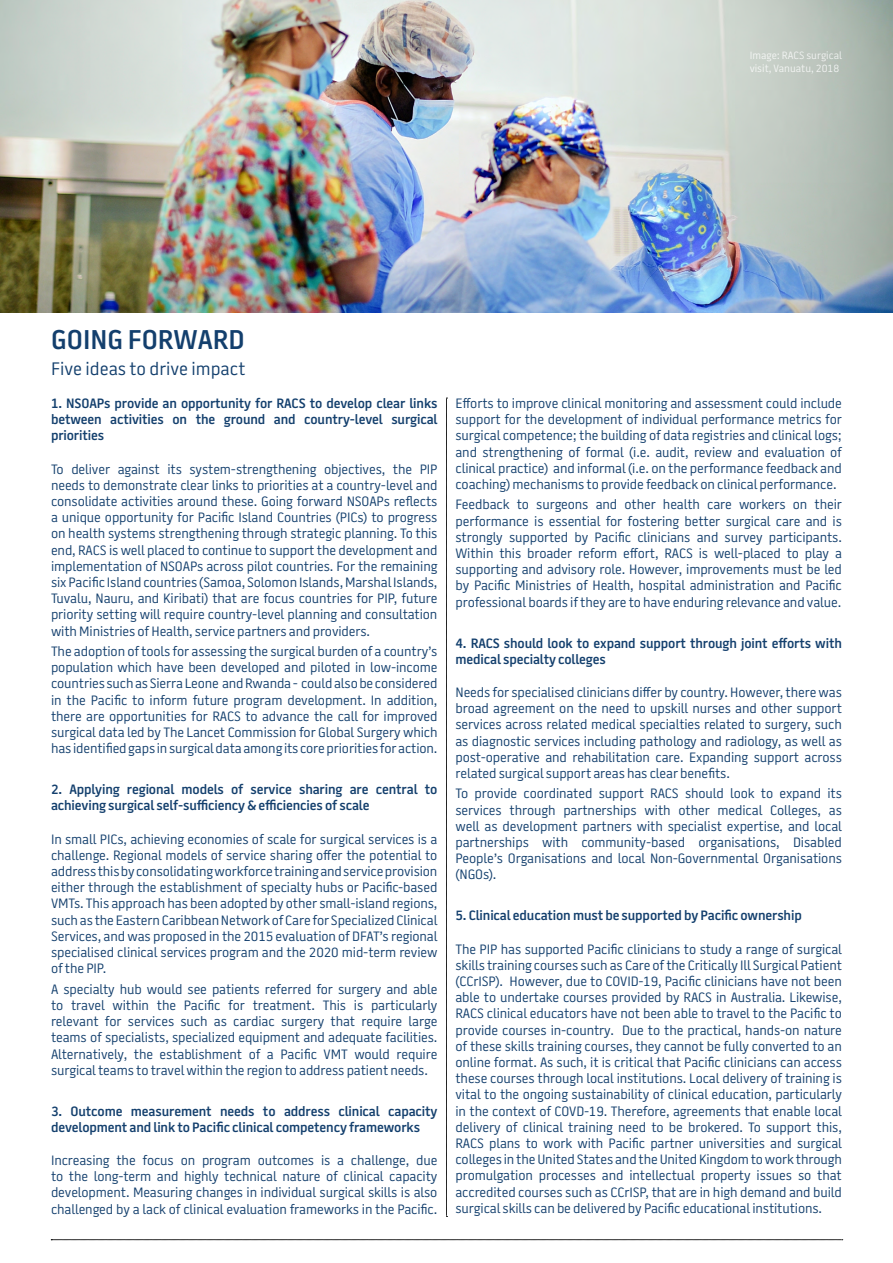
<style>
.page{position:relative;width:893px;height:1263px;background:#fff}
.page>*{position:absolute;margin:0;border:0;box-sizing:border-box;transform-origin:0 0}
.t1{font:600 27px "Battersea SANS";color:#133f6d}
.t2{font:18px "Battersea SANS";color:#133f6d}
.t3{font:13.5px/16.2px "Battersea SANS";letter-spacing:-.01em;color:#133f6d;text-align:justify}
.t4{font:600 13.5px/16.2px "Battersea SANS";letter-spacing:-.01em;color:#133f6d}
.t5{font:10.5px/12.6px "Battersea SANS";color:#fff}
</style>
<div class="page">
<img style="left:0;top:0;width:893px;height:312px">
<svg style="left:446px;top:398px;width:1px;height:819px"></svg>
<svg style="left:51px;top:1239px;width:792px;height:1px"></svg>
<p class="t5" style="left:750px;top:49px;width:94px">Image: RACS surgical visit, Vanuatu, 2018</p>
<h1 class="t1" style="left:51px;top:321px;width:195px">GOING FORWARD</h1>
<h2 class="t2" style="left:51px;top:357px;width:196px">Five ideas to drive impact</h2>
<p class="t4" style="left:51px;top:395px;width:388px;text-align:justify">1. NSOAPs provide an opportunity for RACS to develop clear links between activities on the ground and country-level surgical priorities</p>
<p class="t3" style="left:51px;top:461px;width:388px">To deliver against its system-strengthening objectives, the PIP needs to demonstrate clear links to priorities at a country-level and consolidate activities around these. Going forward NSOAPs reflects a unique opportunity for Pacific Island Countries (PICs) to progress on health systems strengthening through strategic planning. To this end, RACS is well placed to continue to support the development and implementation of NSOAPs across pilot countries. For the remaining six Pacific Island countries (Samoa, Solomon Islands, Marshal Islands, Tuvalu, Nauru, and Kiribati) that are focus countries for PIP, future priority setting will require country-level planning and consultation with Ministries of Health, service partners and providers.</p>
<p class="t3" style="left:51px;top:643px;width:388px">The adoption of tools for assessing the surgical burden of a country’s population which have been developed and piloted in low-income countries such as Sierra Leone and Rwanda - could also be considered in the Pacific to inform future program development. In addition, there are opportunities for RACS to advance the call for improved surgical data led by The Lancet Commission for Global Surgery which has identified gaps in surgical data among its core priorities for action.</p>
<p class="t4" style="left:51px;top:782px;width:388px">2. Applying regional models of service sharing are central to achieving surgical self-sufficiency &amp; efficiencies of scale</p>
<p class="t3" style="left:51px;top:831px;width:388px">In small PICs, achieving economies of scale for surgical services is a challenge. Regional models of service sharing offer the potential to address this by consolidating workforce training and service provision either through the establishment of specialty hubs or Pacific-based VMTs. This approach has been adopted by other small-island regions, such as the Eastern Caribbean Network of Care for Specialized Clinical Services, and was proposed in the 2015 evaluation of DFAT’s regional specialised clinical services program and the 2020 mid-term review of the PIP.</p>
<p class="t3" style="left:51px;top:981px;width:388px">A specialty hub would see patients referred for surgery and able to travel within the Pacific for treatment. This is particularly relevant for services such as cardiac surgery that require large teams of specialists, specialized equipment and adequate facilities.<br>Alternatively, the establishment of a Pacific VMT would require surgical teams to travel within the region to address patient needs.</p>
<p class="t4" style="left:51px;top:1103px;width:388px">3. Outcome measurement needs to address clinical capacity development and link to Pacific clinical competency frameworks</p>
<p class="t3" style="left:51px;top:1152px;width:388px">Increasing the focus on program outcomes is a challenge, due to the long-term and highly technical nature of clinical capacity development. Measuring changes in individual surgical skills is also challenged by a lack of clinical evaluation frameworks in the Pacific.</p>
<p class="t3" style="left:455px;top:395px;width:388px">Efforts to improve clinical monitoring and assessment could include support for the development of individual performance metrics for surgical competence; the building of data registries and clinical logs; and strengthening of formal (i.e. audit, review and evaluation of clinical practice) and informal (i.e. on the performance feedback and coaching) mechanisms to provide feedback on clinical performance.</p>
<p class="t3" style="left:455px;top:497px;width:388px">Feedback to surgeons and other health care workers on their performance is essential for fostering better surgical care and is strongly supported by Pacific clinicians and survey participants.<br>Within this broader reform effort, RACS is well-placed to play a supporting and advisory role. However, improvements must be led by Pacific Ministries of Health, hospital administration and Pacific professional boards if they are to have enduring relevance and value.</p>
<p class="t4" style="left:455px;top:635px;width:388px">4. RACS should look to expand support through joint efforts with medical specialty colleges</p>
<p class="t3" style="left:455px;top:684px;width:388px">Needs for specialised clinicians differ by country. However, there was broad agreement on the need to upskill nurses and other support services across related medical specialties related to surgery, such as diagnostic services including pathology and radiology, as well as post-operative and rehabilitation care. Expanding support across related surgical support areas has clear benefits.</p>
<p class="t3" style="left:455px;top:786px;width:388px">To provide coordinated support RACS should look to expand its services through partnerships with other medical Colleges, as well as development partners with specialist expertise, and local partnerships with community-based organisations, Disabled People’s Organisations and local Non-Governmental Organisations (NGOs).</p>
<p class="t4" style="left:455px;top:908px;width:348px">5. Clinical education must be supported by Pacific ownership</p>
<p class="t3" style="left:455px;top:941px;width:388px">The PIP has supported Pacific clinicians to study a range of surgical skills training courses such as Care of the Critically Ill Surgical Patient (CCrISP). However, due to COVID-19, Pacific clinicians have not been able to undertake courses provided by RACS in Australia. Likewise, RACS clinical educators have not been able to travel to the Pacific to provide courses in-country. Due to the practical, hands-on nature of these skills training courses, they cannot be fully converted to an online format. As such, it is critical that Pacific clinicians can access these courses through local institutions. Local delivery of training is vital to the ongoing sustainability of clinical education, particularly in the context of COVD-19. Therefore, agreements that enable local delivery of clinical training need to be brokered. To support this, RACS plans to work with Pacific partner universities and surgical colleges in the United States and the United Kingdom to work through promulgation processes and intellectual property issues so that accredited courses such as CCrISP, that are in high demand and build surgical skills can be delivered by Pacific educational institutions.</p>
</div>
